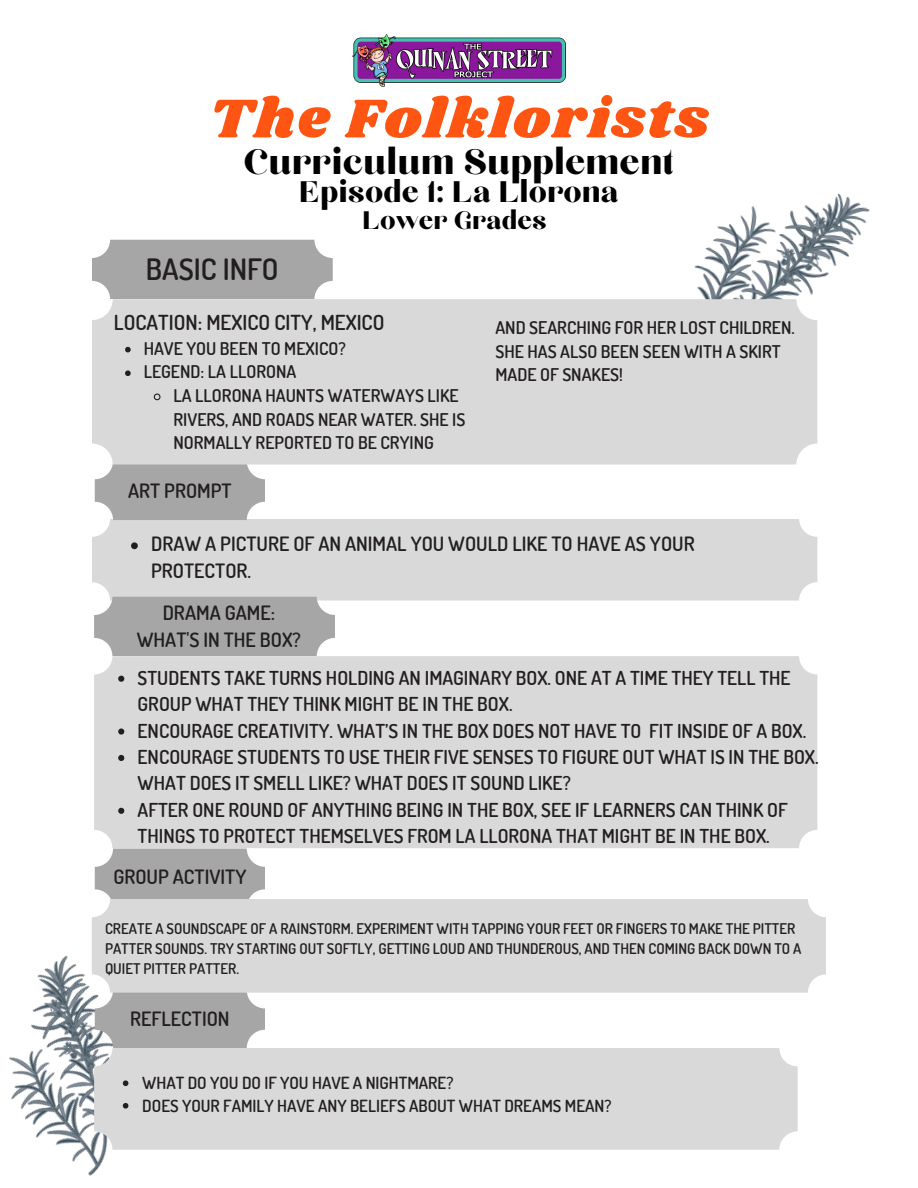
<style>
.page{position:relative;width:918px;height:1188px;background:#fff}
.page>*{position:absolute;margin:0;border:0;box-sizing:border-box;transform-origin:0 0}
.t1{font:56.55px "Shrikhand";letter-spacing:.045em;color:#fe5612}
.t2{font:44.25px "Chloe";color:#000}
.t3{font:37.05px "Chloe";color:#000}
.t4{font:31.65px "Chloe";color:#000}
.t5{font:600 29.55px "Dosis";color:#231f20}
.t6{font:600 20.7px "Dosis";color:#231f20}
.t7{font:600 19.8px/27.5px "Dosis";color:#231f20;text-align:center}
.t8{font:600 19.2px/26.4px "Dosis";color:#231f20}
.t9{font:600 17.55px/23.7px "Dosis";color:#231f20}
.t10{font:600 16.8px/22.5px "Dosis";color:#231f20}
.t11{font:600 14.7px/20.1px "Dosis";color:#231f20}
</style>
<div class="page">
<div style="left:92px;top:519px;width:725px;height:81px;background:#d9d9d9;border-radius:18px"></div>
<img style="left:9px;top:955px;width:98px;height:221px">
<div style="left:94px;top:1048px;width:704px;height:102px;background:#d9d9d9;border-radius:18px"></div>
<img style="left:694px;top:193px;width:176px;height:175px">
<div style="left:95px;top:990px;width:170px;height:58px;background:#a6a6a6;border-radius:18px"></div>
<div style="left:94px;top:597px;width:241px;height:59px;background:#a6a6a6;border-radius:18px"></div>
<div style="left:95px;top:849px;width:170px;height:59px;background:#a6a6a6;border-radius:18px"></div>
<div style="left:95px;top:461px;width:170px;height:59px;background:#a6a6a6;border-radius:18px"></div>
<div style="left:92px;top:299px;width:725px;height:165px;background:#d9d9d9;border-radius:21px"></div>
<div style="left:92px;top:899px;width:734px;height:94px;background:#d9d9d9;border-radius:18px"></div>
<div style="left:94px;top:656px;width:723px;height:192px;background:#d9d9d9;border-radius:18px"></div>
<div style="left:92px;top:240px;width:241px;height:59px;background:#a6a6a6;border-radius:18px"></div>
<img style="left:352px;top:35px;width:214px;height:52px">
<svg style="left:125px;top:347px;width:6px;height:5px"></svg>
<svg style="left:125px;top:370px;width:6px;height:6px"></svg>
<svg style="left:153px;top:393px;width:8px;height:8px"></svg>
<svg style="left:123px;top:1080px;width:5px;height:6px"></svg>
<svg style="left:123px;top:1103px;width:5px;height:6px"></svg>
<svg style="left:131px;top:542px;width:7px;height:7px"></svg>
<svg style="left:118px;top:676px;width:6px;height:6px"></svg>
<svg style="left:118px;top:729px;width:6px;height:6px"></svg>
<svg style="left:118px;top:755px;width:6px;height:6px"></svg>
<svg style="left:118px;top:808px;width:6px;height:6px"></svg>
<h1 class="t1" style="left:209px;top:79px;width:501px">The Folklorists</h1>
<h2 class="t2" style="left:244px;top:141px;width:432px">Curriculum Supplement</h2>
<h3 class="t3" style="left:299px;top:174px;width:321px">Episode 1: La Llorona</h3>
<h3 class="t4" style="left:362px;top:205px;width:186px">Lower Grades</h3>
<h3 class="t5" style="left:146px;top:249px;width:134px">BASIC INFO</h3>
<p class="t6" style="left:114px;top:309px;width:272px">LOCATION: MEXICO CITY, MEXICO</p>
<p class="t9" style="left:144px;top:336px;width:204px">HAVE YOU BEEN TO MEXICO?<br>LEGEND: LA LLORONA</p>
<p class="t9" style="left:174px;top:383px;width:293px">LA LLORONA HAUNTS WATERWAYS LIKE<br>RIVERS, AND ROADS NEAR WATER. SHE IS<br>NORMALLY REPORTED TO BE CRYING</p>
<p class="t7" style="left:128px;top:476px;width:105px">ART PROMPT</p>
<p class="t9" style="left:495px;top:315px;width:301px">AND SEARCHING FOR HER LOST CHILDREN.<br>SHE HAS ALSO BEEN SEEN WITH A SKIRT<br>MADE OF SNAKES!</p>
<p class="t7" style="left:151px;top:530px;width:545px;line-height:27px;text-align:left">DRAW A PICTURE OF AN ANIMAL YOU WOULD LIKE TO HAVE AS YOUR<br>PROTECTOR.</p>
<p class="t7" style="left:137px;top:598px;width:166px">DRAMA GAME:<br>WHAT'S IN THE BOX?</p>
<p class="t8" style="left:138px;top:664px;width:683px">STUDENTS TAKE TURNS HOLDING AN IMAGINARY BOX. ONE AT A TIME THEY TELL THE GROUP WHAT THEY THINK MIGHT BE IN THE BOX.<br>ENCOURAGE CREATIVITY. WHAT’S IN THE BOX DOES NOT HAVE TO FIT INSIDE OF A BOX.<br>ENCOURAGE STUDENTS TO USE THEIR FIVE SENSES TO FIGURE OUT WHAT IS IN THE BOX.<br>WHAT DOES IT SMELL LIKE? WHAT DOES IT SOUND LIKE?<br>AFTER ONE ROUND OF ANYTHING BEING IN THE BOX, SEE IF LEARNERS CAN THINK OF THINGS TO PROTECT THEMSELVES FROM LA LLORONA THAT MIGHT BE IN THE BOX.</p>
<p class="t7" style="left:113px;top:863px;width:134px">GROUP ACTIVITY</p>
<p class="t11" style="left:105px;top:918px;width:698px">CREATE A SOUNDSCAPE OF A RAINSTORM. EXPERIMENT WITH TAPPING YOUR FEET OR FINGERS TO MAKE THE PITTER<br>PATTER SOUNDS. TRY STARTING OUT SOFTLY, GETTING LOUD AND THUNDEROUS, AND THEN COMING BACK DOWN TO A<br>QUIET PITTER PATTER.</p>
<p class="t7" style="left:130px;top:1004px;width:101px">REFLECTION</p>
<p class="t10" style="left:142px;top:1072px;width:471px">WHAT DO YOU DO IF YOU HAVE A NIGHTMARE?<br>DOES YOUR FAMILY HAVE ANY BELIEFS ABOUT WHAT DREAMS MEAN?</p>
</div>
